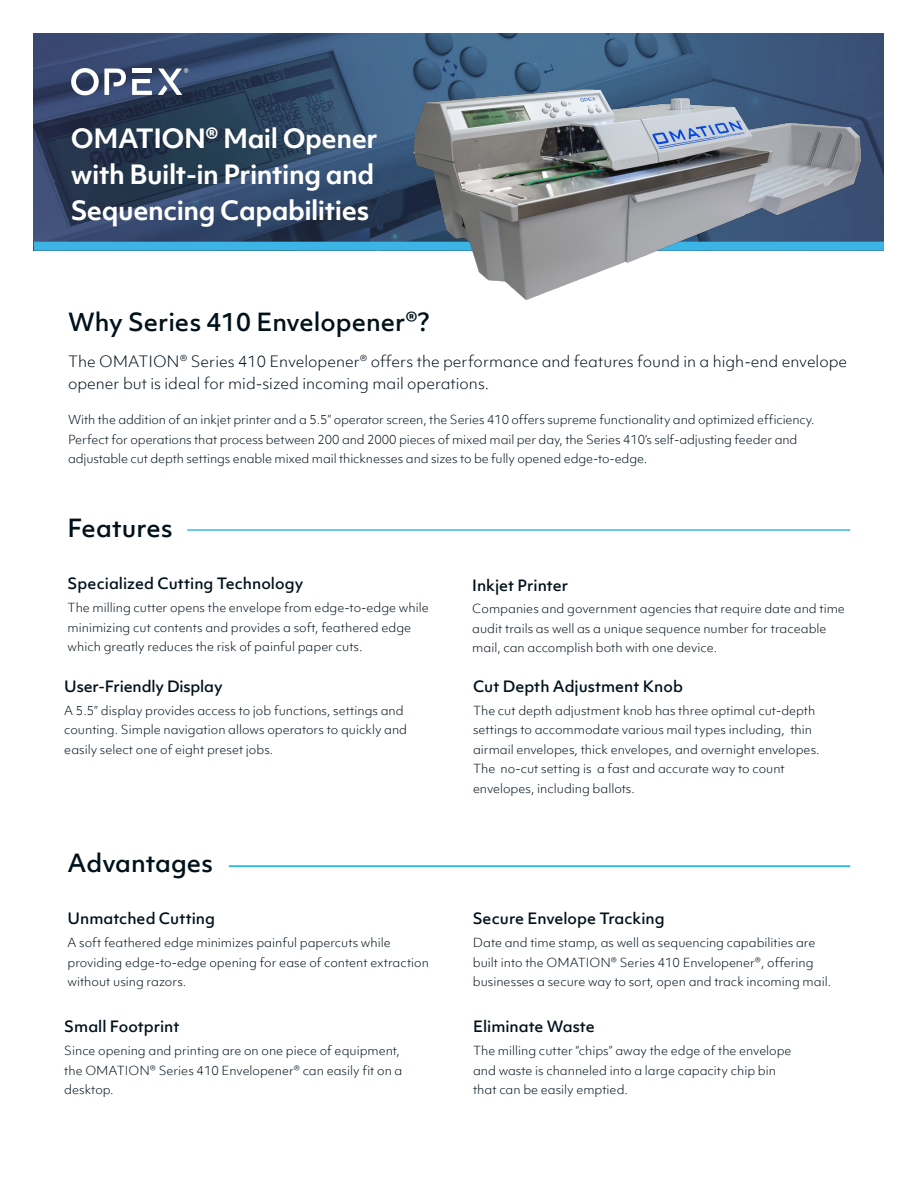
<style>
.page{position:relative;width:918px;height:1188px;background:#fff}
.page>*{position:absolute;margin:0;border:0;box-sizing:border-box;transform-origin:0 0}
.H1-Title{font:700 25.5px/36px "Objektiv Mk 1";letter-spacing:-.02em;color:#fff}
.H2-Header{font:500 24px "Objektiv Mk 1";color:#01111b}
.H4-SectionHeader{font:500 15px "Objektiv Mk 1";color:#01111b}
.H3-Subheader{font:300 15px/22.5px "Objektiv Mk 1";color:#01111b}
.Paragraph{font:300 12px/19.5px "Objektiv Mk 1";color:#01111b}
</style>
<div class="page">
<img style="left:34px;top:33px;width:325px;height:209px">
<div style="left:34px;top:242px;width:850px;height:9px;background:#3cb4e5"></div>
<hr style="left:187px;top:529px;width:663px;height:2px;background:#3cb4e5">
<hr style="left:229px;top:865px;width:621px;height:2px;background:#00b3e4">
<svg style="left:132px;top:79px;width:20px;height:16px"></svg>
<hr style="left:132px;top:69px;width:20px;height:4px;background:#fff">
<svg style="left:71px;top:68px;width:55px;height:27px"></svg>
<svg style="left:158px;top:68px;width:30px;height:27px"></svg>
<img style="left:359px;top:33px;width:525px;height:267px">
<p class="H1-Title" style="left:71px;top:120px;width:308px">OMATION® Mail Opener with Built-in Printing and<br>Sequencing Capabilities</p>
<p class="H2-Header" style="left:68px;top:305px;width:363px">Why Series 410 Envelopener®?</p>
<p class="H3-Subheader" style="left:68px;top:350px;width:781px">The OMATION® Series 410 Envelopener® offers the performance and features found in a high-end envelope opener but is ideal for mid-sized incoming mail operations.</p>
<p class="Paragraph" style="left:68px;top:410px;width:748px">With the addition of an inkjet printer and a 5.5” operator screen, the Series 410 offers supreme functionality and optimized efficiency.<br>Perfect for operations that process between 200 and 2000 pieces of mixed mail per day, the Series 410’s self-adjusting feeder and adjustable cut depth settings enable mixed mail thicknesses and sizes to be fully opened edge-to-edge.</p>
<p class="H2-Header" style="left:68px;top:512px;width:106px">Features</p>
<p class="H4-SectionHeader" style="left:68px;top:573px;width:237px">Specialized Cutting Technology</p>
<p class="Paragraph" style="left:68px;top:598px;width:363px">The milling cutter opens the envelope from edge-to-edge while minimizing cut contents and provides a soft, feathered edge which greatly reduces the risk of painful paper cuts.</p>
<p class="H4-SectionHeader" style="left:64px;top:676px;width:160px">User-Friendly Display</p>
<p class="Paragraph" style="left:64px;top:701px;width:344px">A 5.5” display provides access to job functions, settings and counting. Simple navigation allows operators to quickly and easily select one of eight preset jobs.</p>
<p class="H2-Header" style="left:68px;top:846px;width:147px">Advantages</p>
<p class="H4-SectionHeader" style="left:68px;top:908px;width:149px">Unmatched Cutting</p>
<p class="Paragraph" style="left:68px;top:933px;width:363px">A soft feathered edge minimizes painful papercuts while providing edge-to-edge opening for ease of content extraction without using razors.</p>
<p class="H4-SectionHeader" style="left:64px;top:1016px;width:117px">Small Footprint</p>
<p class="Paragraph" style="left:64px;top:1041px;width:340px">Since opening and printing are on one piece of equipment, the OMATION® Series 410 Envelopener® can easily fit on a desktop.</p>
<p class="H4-SectionHeader" style="left:472px;top:575px;width:97px">Inkjet Printer</p>
<p class="Paragraph" style="left:472px;top:599px;width:374px">Companies and government agencies that require date and time audit trails as well as a unique sequence number for traceable mail, can accomplish both with one device.</p>
<p class="H4-SectionHeader" style="left:473px;top:676px;width:211px">Cut Depth Adjustment Knob</p>
<p class="Paragraph" style="left:473px;top:701px;width:348px">The cut depth adjustment knob has three optimal cut-depth settings to accommodate various mail types including, thin airmail envelopes, thick envelopes, and overnight envelopes.<br>The no-cut setting is a fast and accurate way to count envelopes, including ballots.</p>
<p class="H4-SectionHeader" style="left:473px;top:908px;width:193px">Secure Envelope Tracking</p>
<p class="Paragraph" style="left:473px;top:933px;width:360px">Date and time stamp, as well as sequencing capabilities are built into the OMATION® Series 410 Envelopener®, offering businesses a secure way to sort, open and track incoming mail.</p>
<p class="H4-SectionHeader" style="left:473px;top:1016px;width:123px">Eliminate Waste</p>
<p class="Paragraph" style="left:473px;top:1041px;width:320px">The milling cutter “chips” away the edge of the envelope and waste is channeled into a large capacity chip bin that can be easily emptied.</p>
</div>
